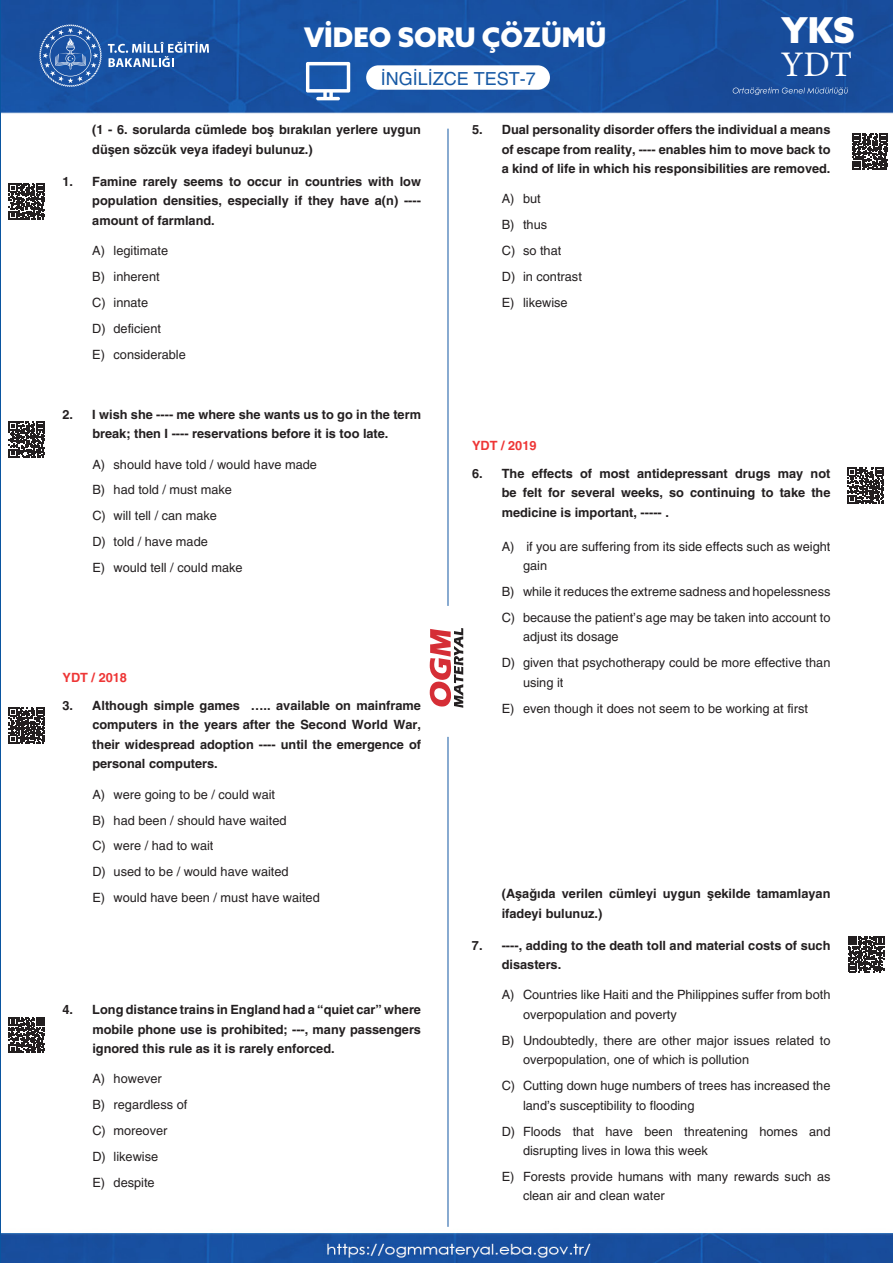
<style>
.page{position:relative;width:893px;height:1263px;background:#fff}
.page>*{position:absolute;margin:0;border:0;box-sizing:border-box;transform-origin:0 0}
.t1{font:36px "Minion Pro";color:#fff}
.t2{font:900 35.7px "Azo Sans";color:#fff}
.t3{font:900 27px "Azo Sans";color:#fff}
.t4{font:18px "Helveticasinav";color:#185aa5}
.t5{font:12.75px/26px "Helveticasinav";color:#231f20}
.t6{font:700 12.75px/19.5px "Helveticasinav";color:#231f20;text-align:justify}
.t7{font:700 12.75px "Helveticasinav";color:#ee3636}
</style>
<div class="page">
<img style="left:2px;top:0;width:891px;height:1263px">
<hr style="left:448px;top:129px;width:1px;height:477px;background:#1358a3">
<hr style="left:448px;top:737px;width:1px;height:490px;background:#1358a3">
<svg style="left:39px;top:24px;width:63px;height:63px;background:#3a6bb0"></svg>
<svg style="left:108px;top:42px;width:101px;height:25px;background:#5781bb"></svg>
<svg style="left:430px;top:627px;width:33px;height:81px"></svg>
<div style="left:366px;top:65px;width:184px;height:25px;background:#fff;border-radius:12px"></div>
<svg style="left:306px;top:62px;width:44px;height:38px"></svg>
<svg style="left:733px;top:87px;width:115px;height:8px"></svg>
<svg style="left:9px;top:184px;width:36px;height:36px"></svg>
<svg style="left:9px;top:422px;width:36px;height:36px"></svg>
<svg style="left:9px;top:707px;width:36px;height:36px"></svg>
<svg style="left:852px;top:134px;width:36px;height:36px"></svg>
<svg style="left:848px;top:936px;width:36px;height:36px"></svg>
<svg style="left:9px;top:1017px;width:36px;height:36px"></svg>
<svg style="left:848px;top:468px;width:36px;height:36px"></svg>
<h3 class="t3" style="left:304px;top:19px;width:304px">VİDEO SORU ÇÖZÜMÜ</h3>
<h2 class="t2" style="left:781px;top:6px;width:75px">YKS</h2>
<h3 class="t4" style="left:381px;top:68px;width:157px">İNGİLİZCE TEST-7</h3>
<h1 class="t1" style="left:781px;top:40px;width:73px">YDT</h1>
<p class="t6" style="left:92px;top:120px;width:330px">(1 - 6. sorularda cümlede boş bırakılan yerlere uygun düşen sözcük veya ifadeyi bulunuz.)</p>
<p class="t6" style="left:92px;top:172px;width:330px;text-indent:-30px">1. Famine rarely seems to occur in countries with low population densities, especially if they have a(n) ---- amount of farmland.</p>
<p class="t5" style="left:92px;top:238px;width:95px">A) legitimate<br>B) inherent<br>C) innate<br>D) deficient<br>E) considerable</p>
<p class="t6" style="left:63px;top:405px;width:360px;text-align:center">2. I wish she ---- me where she wants us to go in the term break; then I ---- reservations before it is too late.</p>
<p class="t5" style="left:92px;top:451px;width:226px">A) should have told / would have made<br>B) had told / must make<br>C) will tell / can make<br>D) told / have made<br>E) would tell / could make</p>
<p class="t7" style="left:63px;top:670px;width:66px">YDT / 2018</p>
<p class="t6" style="left:92px;top:696px;width:330px;text-indent:-30px">3. Although simple games ….. available on mainframe computers in the years after the Second World War, their widespread adoption ---- until the emergence of personal computers.</p>
<p class="t5" style="left:92px;top:781px;width:229px">A) were going to be / could wait<br>B) had been / should have waited<br>C) were / had to wait<br>D) used to be / would have waited<br>E) would have been / must have waited</p>
<p class="t6" style="left:92px;top:1000px;width:330px;text-indent:-30px">4. Long distance trains in England had a “quiet car” where mobile phone use is prohibited; ---, many passengers ignored this rule as it is rarely enforced.</p>
<p class="t5" style="left:92px;top:1066px;width:96px">A) however<br>B) regardless of<br>C) moreover<br>D) likewise<br>E) despite</p>
<p class="t6" style="left:502px;top:120px;width:330px;text-indent:-30px">5. Dual personality disorder offers the individual a means of escape from reality, ---- enables him to move back to a kind of life in which his responsibilities are removed.</p>
<p class="t5" style="left:502px;top:186px;width:82px">A) but<br>B) thus<br>C) so that<br>D) in contrast<br>E) likewise</p>
<p class="t7" style="left:472px;top:438px;width:66px">YDT / 2019</p>
<p class="t6" style="left:502px;top:463px;width:330px;text-indent:-30px">6. The effects of most antidepressant drugs may not be felt for several weeks, so continuing to take the medicine is important, ----- .</p>
<p class="t5" style="left:523px;top:536px;width:309px;line-height:19.5px;text-indent:-21px">A) if you are suffering from its side effects such as weight gain</p>
<p class="t5" style="left:502px;top:579px;width:330px">B) while it reduces the extreme sadness and hopelessness<br>C) because the patient’s age may be taken into account to</p>
<p class="t5" style="left:502px;top:624px;width:330px;text-indent:21px">adjust its dosage<br>D) given that psychotherapy could be more effective than</p>
<p class="t5" style="left:502px;top:669px;width:308px;text-indent:21px">using it<br>E) even though it does not seem to be working at first</p>
<p class="t6" style="left:502px;top:884px;width:330px">(Aşağıda verilen cümleyi uygun şekilde tamamlayan ifadeyi bulunuz.)</p>
<p class="t6" style="left:502px;top:936px;width:330px;text-indent:-30px">7. ----, adding to the death toll and material costs of such disasters.</p>
<p class="t5" style="left:523px;top:985px;width:309px;line-height:19.5px;text-indent:-21px">A) Countries like Haiti and the Philippines suffer from both overpopulation and poverty</p>
<p class="t5" style="left:523px;top:1031px;width:309px;line-height:19.5px;text-indent:-21px">B) Undoubtedly, there are other major issues related to overpopulation, one of which is pollution</p>
<p class="t5" style="left:523px;top:1076px;width:309px;line-height:19.5px;text-indent:-21px">C) Cutting down huge numbers of trees has increased the land’s susceptibility to flooding</p>
<p class="t5" style="left:523px;top:1121px;width:309px;line-height:19.5px;text-indent:-21px">D) Floods that have been threatening homes and disrupting lives in Iowa this week</p>
<p class="t5" style="left:523px;top:1167px;width:309px;line-height:19.5px;text-indent:-21px">E) Forests provide humans with many rewards such as clean air and clean water</p>
</div>
